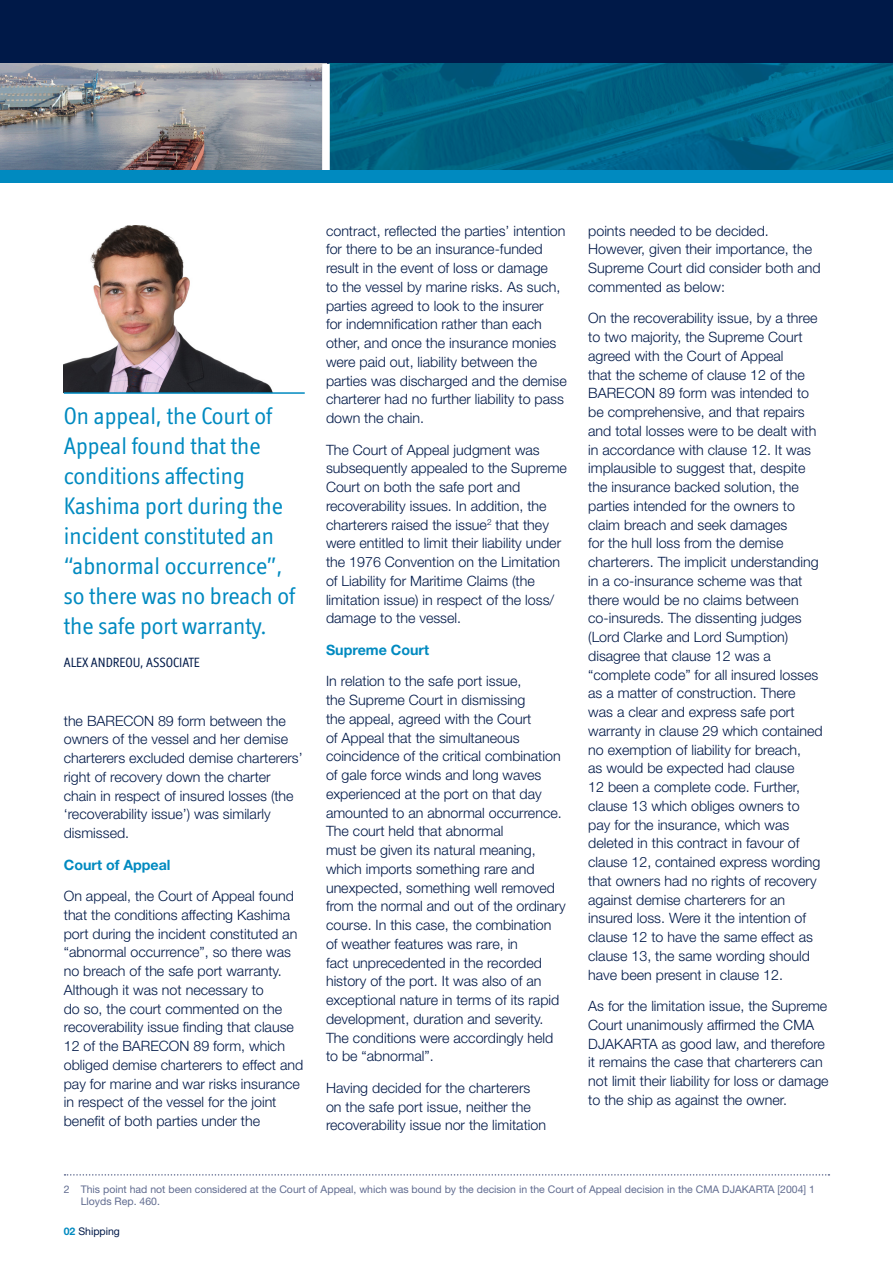
<style>
.page{position:relative;width:893px;height:1263px;background:#fff}
.page>*{position:absolute;margin:0;border:0;box-sizing:border-box;transform-origin:0 0}
.BRIEFING_-_Pull_Quot{font:24px/30px "Officina Display ITC Std";color:#008ac0}
.BRIEFING_-_Bodytext{font:300 14.25px/18.8px "Helvetica Neue LT Std";color:#001948}
.BRIEFING_-_Subhead_1{font:700 14.25px "Helvetica Neue LT Std";color:#008ac0}
.BRIEFING_-_Pull_Quot-2{font:13.5px "Officina Display ITC Std";color:#001948}
.BRIEFING_-_Footnote{font:10.5px/12.6px "Helvetica Neue LT Std";color:#616c90}
.BRIEFING_-_Footer__P{font:10.5px "Helvetica Neue LT Std";color:#001948}
.s1{font-weight:700;color:#008ac0}
</style>
<div class="page">
<div style="left:0;top:0;width:893px;height:170px;background:#001948"></div>
<img style="left:0;top:64px;width:322px;height:106px">
<img style="left:330px;top:64px;width:563px;height:106px">
<div style="left:322px;top:64px;width:8px;height:106px;background:#fff"></div>
<div style="left:0;top:170px;width:893px;height:13px;background:#008ac0"></div>
<svg style="left:65px;top:1174px;width:764px;height:1px"></svg>
<img style="left:64px;top:225px;width:209px;height:167px">
<hr style="left:64px;top:392px;width:241px;height:2px;background:#008ac0">
<p class="BRIEFING_-_Pull_Quot" style="left:64px;top:400px;width:233px">On appeal, the Court of<br>Appeal found that the conditions affecting<br>Kashima port during the incident constituted an “abnormal occurrence”, so there was no breach of the safe port warranty.</p>
<p class="BRIEFING_-_Pull_Quot-2" style="left:64px;top:654px;width:138px">ALEX ANDREOU, ASSOCIATE</p>
<p class="BRIEFING_-_Bodytext" style="left:64px;top:711px;width:240px">the BARECON 89 form between the owners of the vessel and her demise charterers excluded demise charterers’ right of recovery down the charter chain in respect of insured losses (the ‘recoverability issue’) was similarly dismissed.</p>
<p class="BRIEFING_-_Subhead_1" style="left:64px;top:856px;width:108px">Court of Appeal</p>
<p class="BRIEFING_-_Bodytext" style="left:64px;top:886px;width:241px">On appeal, the Court of Appeal found that the conditions affecting Kashima port during the incident constituted an “abnormal occurrence”, so there was no breach of the safe port warranty.<br>Although it was not necessary to<br>do so, the court commented on the recoverability issue finding that clause 12 of the BARECON 89 form, which obliged demise charterers to effect and pay for marine and war risks insurance in respect of the vessel for the joint benefit of both parties under the</p>
<p class="BRIEFING_-_Bodytext" style="left:326px;top:221px;width:242px">contract, reflected the parties’ intention for there to be an insurance-funded result in the event of loss or damage<br>to the vessel by marine risks. As such, parties agreed to look to the insurer<br>for indemnification rather than each other, and once the insurance monies were paid out, liability between the parties was discharged and the demise charterer had no further liability to pass down the chain.</p>
<p class="BRIEFING_-_Bodytext" style="left:326px;top:440px;width:242px">The Court of Appeal judgment was subsequently appealed to the Supreme Court on both the safe port and recoverability issues. In addition, the charterers raised the issue<sup>2</sup> that they were entitled to limit their liability under the 1976 Convention on the Limitation of Liability for Maritime Claims (the limitation issue) in respect of the loss/ damage to the vessel.</p>
<p class="BRIEFING_-_Subhead_1" style="left:326px;top:641px;width:105px">Supreme Court</p>
<p class="BRIEFING_-_Bodytext" style="left:326px;top:672px;width:241px">In relation to the safe port issue,<br>the Supreme Court in dismissing<br>the appeal, agreed with the Court<br>of Appeal that the simultaneous coincidence of the critical combination of gale force winds and long waves experienced at the port on that day amounted to an abnormal occurrence.<br>The court held that abnormal<br>must be given its natural meaning, which imports something rare and unexpected, something well removed from the normal and out of the ordinary course. In this case, the combination of weather features was rare, in<br>fact unprecedented in the recorded history of the port. It was also of an exceptional nature in terms of its rapid development, duration and severity.<br>The conditions were accordingly held to be “abnormal”.</p>
<p class="BRIEFING_-_Bodytext" style="left:326px;top:1078px;width:222px">Having decided for the charterers on the safe port issue, neither the recoverability issue nor the limitation</p>
<p class="BRIEFING_-_Bodytext" style="left:588px;top:221px;width:234px">points needed to be decided.<br>However, given their importance, the<br>Supreme Court did consider both and commented as below:</p>
<p class="BRIEFING_-_Bodytext" style="left:588px;top:309px;width:236px">On the recoverability issue, by a three to two majority, the Supreme Court agreed with the Court of Appeal<br>that the scheme of clause 12 of the BARECON 89 form was intended to be comprehensive, and that repairs and total losses were to be dealt with in accordance with clause 12. It was implausible to suggest that, despite the insurance backed solution, the parties intended for the owners to claim breach and seek damages<br>for the hull loss from the demise charterers. The implicit understanding in a co-insurance scheme was that there would be no claims between co-insureds. The dissenting judges (Lord Clarke and Lord Sumption) disagree that clause 12 was a “complete code” for all insured losses as a matter of construction. There was a clear and express safe port warranty in clause 29 which contained no exemption of liability for breach,<br>as would be expected had clause<br>12 been a complete code. Further, clause 13 which obliges owners to pay for the insurance, which was deleted in this contract in favour of clause 12, contained express wording that owners had no rights of recovery against demise charterers for an insured loss. Were it the intention of clause 12 to have the same effect as clause 13, the same wording should have been present in clause 12.</p>
<p class="BRIEFING_-_Bodytext" style="left:588px;top:996px;width:242px">As for the limitation issue, the Supreme Court unanimously affirmed the CMA DJAKARTA as good law, and therefore it remains the case that charterers can not limit their liability for loss or damage to the ship as against the owner.</p>
<p class="BRIEFING_-_Footnote" style="left:81px;top:1182px;width:736px;text-indent:-17px">2 This point had not been considered at the Court of Appeal, which was bound by the decision in the Court of Appeal decision in the CMA DJAKARTA [2004] 1<br>Lloyds Rep. 460.</p>
<p class="BRIEFING_-_Footer__P" style="left:64px;top:1225px;width:58px"><span class="s1">02</span> Shipping</p>
</div>
